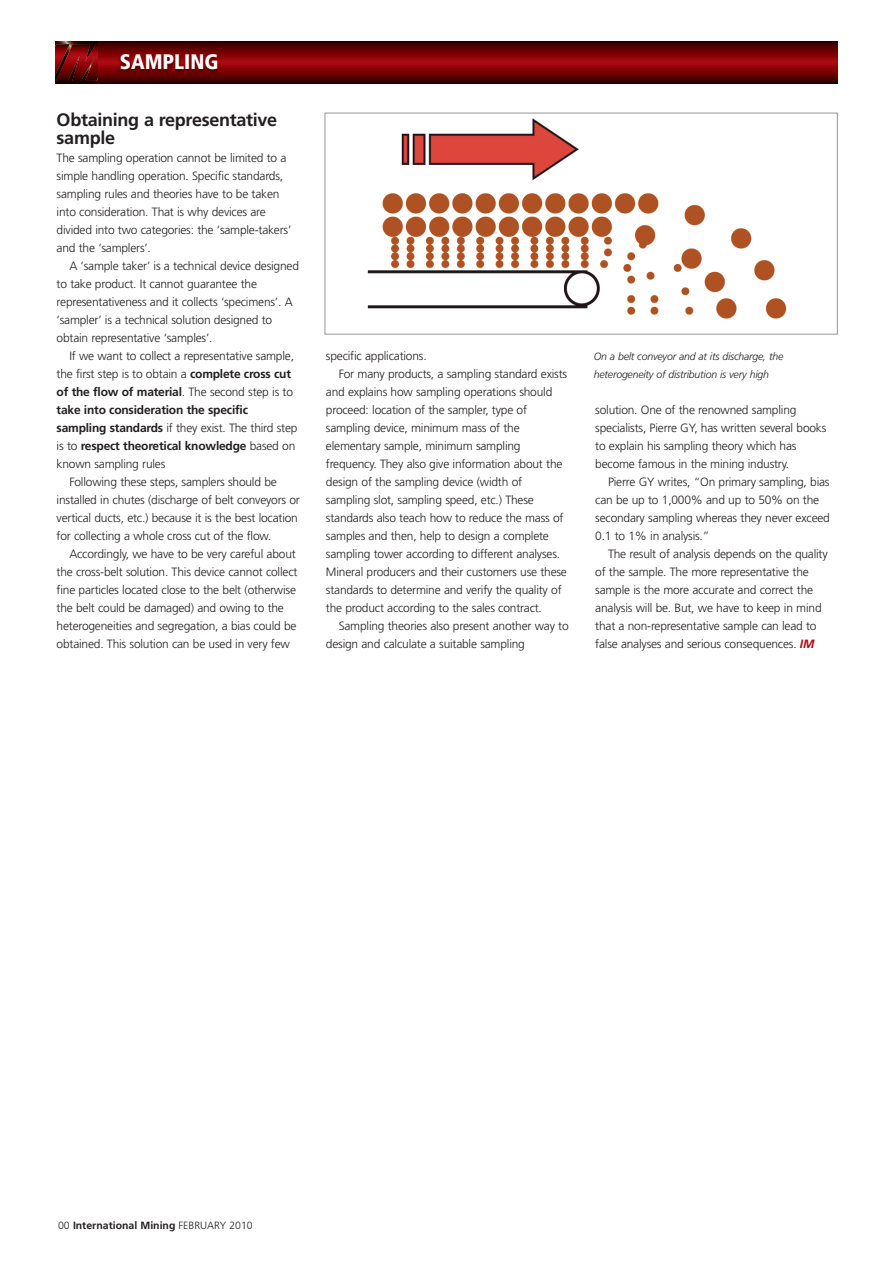
<style>
.page{position:relative;width:893px;height:1263px;background:#fff}
.page>*{position:absolute;margin:0;border:0;box-sizing:border-box;transform-origin:0 0}
.t1{font:900 condensed 21px "Frutiger";color:#fff}
.t2{font:700 18px/18px "Frutiger";letter-spacing:-.015em;color:#231f20}
.t3{font:300 12px/18px "Frutiger";letter-spacing:-.015em;color:#231f20}
.t4{font:700 12px "Frutiger";letter-spacing:-.015em;color:#231f20}
.t5{font:italic 300 10.5px/18px "Frutiger";letter-spacing:-.015em;color:#231f20}
.t6{font:700 10.5px "Frutiger";color:#231f20}
.s1{font-weight:700}
.s2{font-weight:300}
.s3{font-weight:700;font-style:italic;color:#b00d15}
</style>
<div class="page">
<svg style="left:55px;top:41px;width:43px;height:43px;background:#650909"></svg>
<img style="left:100px;top:41px;width:738px;height:43px">
<img style="left:367px;top:118px;width:420px;height:201px">
<div style="left:325px;top:113px;width:513px;height:221px;border:1px solid #939598"></div>
<h1 class="t1" style="left:120px;top:54px;width:100px">SAMPLING</h1>
<h2 class="t2" style="left:57px;top:112px;width:222px">Obtaining a representative sample</h2>
<p class="t3" style="left:57px;top:150px;width:236px">The sampling operation cannot be limited to a simple handling operation. Specific standards, sampling rules and theories have to be taken into consideration. That is why devices are divided into two categories: the ‘sample-takers’ and the ‘samplers’.</p>
<p class="t3" style="left:57px;top:258px;width:244px;text-indent:13px">A ‘sample taker’ is a technical device designed to take product. It cannot guarantee the representativeness and it collects ‘specimens’. A ‘sampler’ is a technical solution designed to obtain representative ‘samples’.</p>
<p class="t3" style="left:69px;top:348px;width:226px">If we want to collect a representative sample,</p>
<p class="t3" style="left:57px;top:366px;width:236px">the first step is to obtain a <span class="s1">complete cross cut</span></p>
<p class="t4" style="left:57px;top:387px;width:238px">of the flow of material<span class="s2">. The second step is to</span></p>
<p class="t4" style="left:57px;top:405px;width:193px">take into consideration the specific</p>
<p class="t3" style="left:57px;top:420px;width:242px"><span class="s1">sampling standards</span> if they exist. The third step</p>
<p class="t4" style="left:57px;top:441px;width:240px"><span class="s2">is to</span> respect theoretical knowledge <span class="s2">based on</span></p>
<p class="t3" style="left:57px;top:456px;width:110px">known sampling rules</p>
<p class="t3" style="left:69px;top:474px;width:209px">Following these steps, samplers should be</p>
<p class="t3" style="left:57px;top:492px;width:245px">installed in chutes (discharge of belt conveyors or</p>
<p class="t3" style="left:57px;top:510px;width:243px">vertical ducts, etc.) because it is the best location</p>
<p class="t3" style="left:57px;top:528px;width:216px">for collecting a whole cross cut of the flow.</p>
<p class="t3" style="left:69px;top:546px;width:228px">Accordingly, we have to be very careful about</p>
<p class="t3" style="left:57px;top:564px;width:242px">the cross-belt solution. This device cannot collect</p>
<p class="t3" style="left:57px;top:582px;width:241px">fine particles located close to the belt (otherwise</p>
<p class="t3" style="left:57px;top:600px;width:229px">the belt could be damaged) and owing to the</p>
<p class="t3" style="left:57px;top:618px;width:241px">heterogeneities and segregation, a bias could be</p>
<p class="t3" style="left:57px;top:636px;width:235px">obtained. This solution can be used in very few</p>
<p class="t3" style="left:326px;top:348px;width:102px">specific applications.</p>
<p class="t3" style="left:339px;top:366px;width:230px">For many products, a sampling standard exists</p>
<p class="t3" style="left:326px;top:384px;width:228px">and explains how sampling operations should</p>
<p class="t3" style="left:326px;top:402px;width:203px">proceed: location of the sampler, type of</p>
<p class="t3" style="left:326px;top:420px;width:195px">sampling device, minimum mass of the</p>
<p class="t3" style="left:326px;top:438px;width:196px">elementary sample, minimum sampling</p>
<p class="t3" style="left:326px;top:456px;width:238px">frequency. They also give information about the</p>
<p class="t3" style="left:326px;top:474px;width:198px">design of the sampling device (width of</p>
<p class="t3" style="left:326px;top:492px;width:209px">sampling slot, sampling speed, etc.) These</p>
<p class="t3" style="left:326px;top:510px;width:239px">standards also teach how to reduce the mass of</p>
<p class="t3" style="left:326px;top:528px;width:225px">samples and then, help to design a complete</p>
<p class="t3" style="left:326px;top:546px;width:236px">sampling tower according to different analyses.</p>
<p class="t3" style="left:326px;top:564px;width:242px">Mineral producers and their customers use these</p>
<p class="t3" style="left:326px;top:582px;width:237px">standards to determine and verify the quality of</p>
<p class="t3" style="left:326px;top:600px;width:217px">the product according to the sales contract.</p>
<p class="t3" style="left:339px;top:618px;width:232px">Sampling theories also present another way to</p>
<p class="t3" style="left:326px;top:636px;width:200px">design and calculate a suitable sampling</p>
<p class="t5" style="left:594px;top:348px;width:191px">On a belt conveyor and at its discharge, the heterogeneity of distribution is very high</p>
<p class="t3" style="left:595px;top:402px;width:233px">solution. One of the renowned sampling specialists, Pierre GY, has written several books to explain his sampling theory which has become famous in the mining industry.</p>
<p class="t3" style="left:595px;top:474px;width:236px;text-indent:13px">Pierre GY writes, “On primary sampling, bias can be up to 1,000% and up to 50% on the secondary sampling whereas they never exceed 0.1 to 1% in analysis.”</p>
<p class="t3" style="left:595px;top:546px;width:234px;text-indent:13px">The result of analysis depends on the quality of the sample. The more representative the sample is the more accurate and correct the analysis will be. But, we have to keep in mind that a non-representative sample can lead to false analyses and serious consequences. <span class="s3">IM</span></p>
<p class="t6" style="left:58px;top:1221px;width:196px"><span class="s2">00</span> International Mining <span class="s2">FEBRUARY 2010</span></p>
</div>
